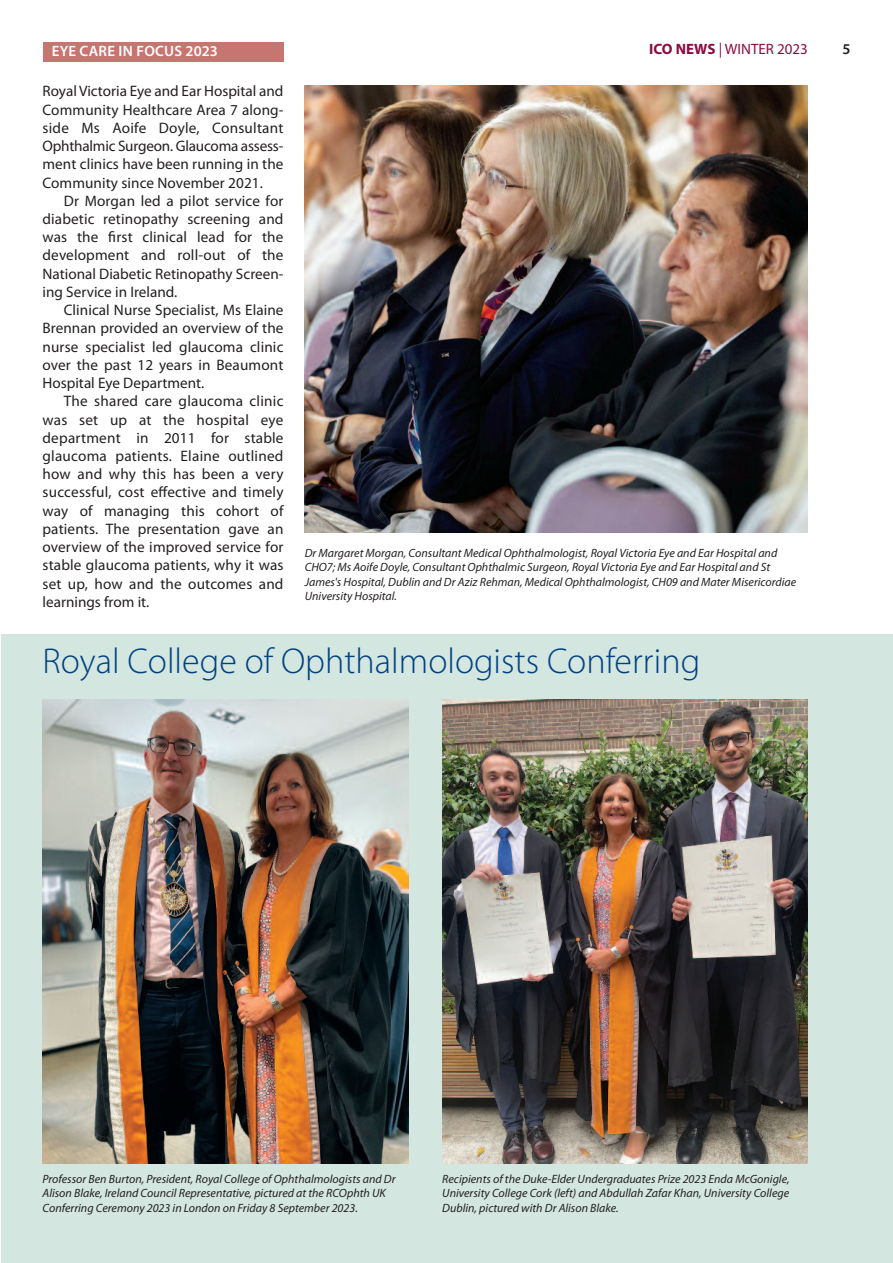
<style>
.page{position:relative;width:893px;height:1263px;background:#fff}
.page>*{position:absolute;margin:0;border:0;box-sizing:border-box;transform-origin:0 0}
.t1{font:300 36px "Myriad Pro";color:#014181}
.t2{font:15.15px/18.1px "Myriad Pro";letter-spacing:.005em;color:#231f20;text-align:justify}
.t3{font:15px "Myriad Pro";color:#8c0b42}
.t4{font:600 15px "Myriad Pro";letter-spacing:.02em;color:#fff}
.t5{font:600 15px "Myriad Pro";color:#231f20}
.t6{font:italic 12px/14.4px "Myriad Pro";color:#231f20}
.s1{font-weight:700}
</style>
<div class="page">
<img style="left:305px;top:85px;width:503px;height:448px">
<div style="left:1px;top:635px;width:892px;height:628px;background:#d3e6e0"></div>
<img style="left:43px;top:700px;width:365px;height:464px">
<img style="left:442px;top:700px;width:366px;height:464px">
<div style="left:43px;top:43px;width:240px;height:19px;background:#c77570"></div>
<p class="t4" style="left:52px;top:45px;width:168px">EYE CARE IN FOCUS 2023</p>
<p class="t2" style="left:43px;top:83px;width:243px">Royal Victoria Eye and Ear Hospital and Community Healthcare Area 7 along&shy;side Ms Aoife Doyle, Consultant Ophthalmic Surgeon. Glaucoma assess - ment clinics have been running in the Community since November 2021.</p>
<p class="t2" style="left:43px;top:193px;width:242px;text-indent:21px">Dr Morgan led a pilot service for diabetic retinopathy screening and was the first clinical lead for the development and roll-out of the National Diabetic Retinopathy Screen&shy;ing Service in Ireland.</p>
<p class="t2" style="left:43px;top:302px;width:242px;text-indent:21px">Clinical Nurse Specialist, Ms Elaine Brennan provided an overview of the nurse specialist led glaucoma clinic over the past 12 years in Beaumont Hospital Eye Department.</p>
<p class="t2" style="left:43px;top:393px;width:242px;text-indent:21px">The shared care glaucoma clinic was set up at the hospital eye department in 2011 for stable glaucoma patients. Elaine outlined how and why this has been a very successful, cost effective and timely way of managing this cohort of patients. The presentation gave an overview of the improved service for stable glaucoma patients, why it was set up, how and the outcomes and learnings from it.</p>
<p class="t3" style="left:649px;top:43px;width:160px"><span class="s1">ICO NEWS</span> | WINTER 2023</p>
<p class="t5" style="left:842px;top:43px;width:10px">5</p>
<p class="t6" style="left:305px;top:547px;width:493px">Dr Margaret Morgan, Consultant Medical Ophthalmologist, Royal Victoria Eye and Ear Hospital and CHO7; Ms Aoife Doyle, Consultant Ophthalmic Surgeon, Royal Victoria Eye and Ear Hospital and St James's Hospital, Dublin and Dr Aziz Rehman, Medical Ophthalmologist, CH09 and Mater Misericordiae University Hospital.</p>
<h1 class="t1" style="left:43px;top:648px;width:659px">Royal College of Ophthalmologists Conferring</h1>
<p class="t6" style="left:43px;top:1172px;width:355px">Professor Ben Burton, President, Royal College of Ophthalmologists and Dr<br>Alison Blake, Ireland Council Representative, pictured at the RCOphth UK<br>Conferring Ceremony 2023 in London on Friday 8 September 2023.</p>
<p class="t6" style="left:442px;top:1172px;width:349px;text-align:justify">Recipients of the Duke-Elder Undergraduates Prize 2023 Enda McGonigle, University College Cork (left) and Abdullah Zafar Khan, University College Dublin, pictured with Dr Alison Blake.</p>
</div>
